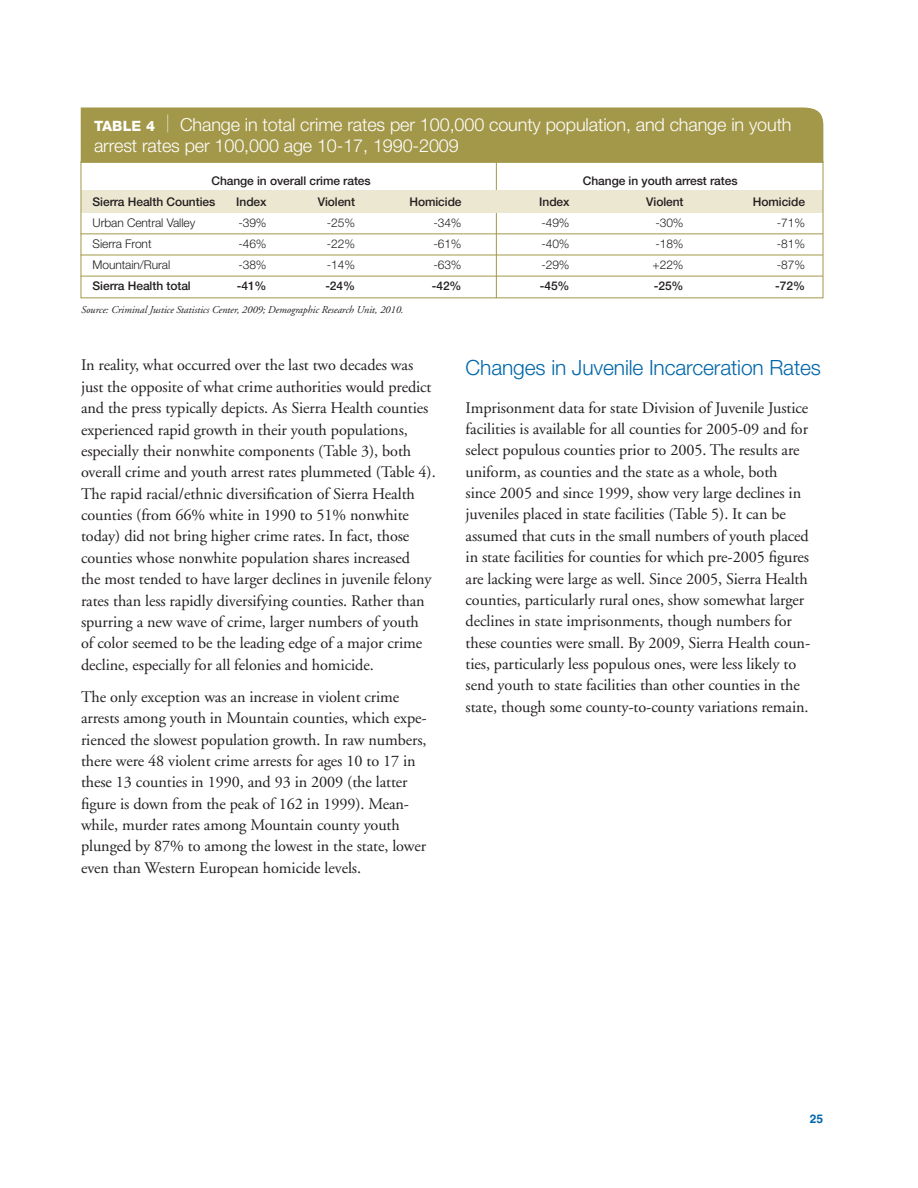
<style>
.page{position:relative;width:918px;height:1188px;background:#fff}
.page>*{position:absolute;margin:0;border:0;box-sizing:border-box;transform-origin:0 0}
.Subheads{font:300 21px "Helvetica Neue";letter-spacing:-.005em;color:#0067aa}
.Chart_Header{font:300 18px/21px "Helvetica Neue";letter-spacing:-.005em;color:#fff}
.t1{font:16.2px/21.5px "Adobe Garamond";letter-spacing:-.005em;color:#231f20}
.Chart_Data{font:500 12px "Helvetica Neue";letter-spacing:-.005em;color:#231f20}
.Chart_Data-2{font:300 12px "Helvetica Neue";letter-spacing:-.005em;color:#231f20}
.t2{font:700 12px "Helvetica";color:#0067aa}
.Chart_Source{font:italic 10.5px "Adobe Garamond";letter-spacing:-.005em;color:#231f20}
.s1{font-weight:800;font-size:14.25px}
.s2{font-weight:200;font-size:24px}
</style>
<div class="page">
<hr style="left:496px;top:157px;width:1px;height:141px;background:#a39849">
<div style="left:81px;top:191px;width:742px;height:22px;background:#ebe7d1"></div>
<div style="left:81px;top:107px;width:742px;height:54px;background:#a39849"></div>
<div style="left:81px;top:161px;width:742px;height:137px;border:1px solid #a39849"></div>
<hr style="left:81px;top:233px;width:742px;height:1px;background:#a39849">
<hr style="left:81px;top:255px;width:742px;height:1px;background:#a39849">
<hr style="left:81px;top:276px;width:742px;height:1px;background:#a39849">
<p class="Chart_Header" style="left:94px;top:113px;width:699px"><span class="s1">Table 4</span> <span class="s2">|</span> Change in total crime rates per 100,000 county population, and change in youth arrest rates per 100,000 age 10-17, 1990-2009</p>
<p class="Chart_Data" style="left:211px;top:173px;width:161px">Change in overall crime rates</p>
<p class="Chart_Data" style="left:583px;top:173px;width:156px">Change in youth arrest rates</p>
<p class="Chart_Data" style="left:93px;top:194px;width:124px">Sierra Health Counties</p>
<p class="Chart_Data" style="left:236px;top:194px;width:32px">Index</p>
<p class="Chart_Data" style="left:318px;top:194px;width:39px">Violent</p>
<p class="Chart_Data" style="left:409px;top:194px;width:54px">Homicide</p>
<p class="Chart_Data" style="left:539px;top:194px;width:32px">Index</p>
<p class="Chart_Data" style="left:646px;top:194px;width:39px">Violent</p>
<p class="Chart_Data" style="left:753px;top:194px;width:54px">Homicide</p>
<p class="Chart_Data-2" style="left:93px;top:215px;width:104px">Urban Central Valley</p>
<p class="Chart_Data-2" style="left:238px;top:215px;width:30px">-39%</p>
<p class="Chart_Data-2" style="left:327px;top:215px;width:30px">-25%</p>
<p class="Chart_Data-2" style="left:433px;top:215px;width:30px">-34%</p>
<p class="Chart_Data-2" style="left:541px;top:215px;width:30px">-49%</p>
<p class="Chart_Data-2" style="left:655px;top:215px;width:30px">-30%</p>
<p class="Chart_Data-2" style="left:777px;top:215px;width:30px">-71%</p>
<p class="Chart_Data-2" style="left:93px;top:237px;width:61px">Sierra Front</p>
<p class="Chart_Data-2" style="left:238px;top:237px;width:30px">-46%</p>
<p class="Chart_Data-2" style="left:327px;top:237px;width:30px">-22%</p>
<p class="Chart_Data-2" style="left:433px;top:237px;width:30px">-61%</p>
<p class="Chart_Data-2" style="left:541px;top:237px;width:30px">-40%</p>
<p class="Chart_Data-2" style="left:655px;top:237px;width:30px">-18%</p>
<p class="Chart_Data-2" style="left:777px;top:237px;width:30px">-81%</p>
<p class="Chart_Data-2" style="left:93px;top:258px;width:79px">Mountain/Rural</p>
<p class="Chart_Data-2" style="left:238px;top:258px;width:30px">-38%</p>
<p class="Chart_Data-2" style="left:327px;top:258px;width:30px">-14%</p>
<p class="Chart_Data-2" style="left:433px;top:258px;width:30px">-63%</p>
<p class="Chart_Data-2" style="left:541px;top:258px;width:30px">-29%</p>
<p class="Chart_Data-2" style="left:653px;top:258px;width:32px">+22%</p>
<p class="Chart_Data-2" style="left:777px;top:258px;width:30px">-87%</p>
<p class="Chart_Data" style="left:93px;top:279px;width:100px">Sierra Health total</p>
<p class="Chart_Data" style="left:237px;top:279px;width:31px">-41%</p>
<p class="Chart_Data" style="left:325px;top:279px;width:31px">-24%</p>
<p class="Chart_Data" style="left:432px;top:279px;width:31px">-42%</p>
<p class="Chart_Data" style="left:540px;top:279px;width:31px">-45%</p>
<p class="Chart_Data" style="left:654px;top:279px;width:31px">-25%</p>
<p class="Chart_Data" style="left:775px;top:279px;width:31px">-72%</p>
<p class="Chart_Source" style="left:81px;top:304px;width:324px">Source: Criminal Justice Statistics Center, 2009; Demographic Research Unit, 2010.</p>
<p class="t1" style="left:81px;top:355px;width:356px">In reality, what occurred over the last two decades was just the opposite of what crime authorities would predict and the press typically depicts. As Sierra Health counties experienced rapid growth in their youth populations, especially their nonwhite components (Table 3), both overall crime and youth arrest rates plummeted (Table 4).<br>The rapid racial/ethnic diversification of Sierra Health counties (from 66% white in 1990 to 51% nonwhite today) did not bring higher crime rates. In fact, those counties whose nonwhite population shares increased<br>the most tended to have larger declines in juvenile felony rates than less rapidly diversifying counties. Rather than spurring a new wave of crime, larger numbers of youth<br>of color seemed to be the leading edge of a major crime decline, especially for all felonies and homicide.</p>
<p class="t1" style="left:81px;top:686px;width:347px">The only exception was an increase in violent crime arrests among youth in Mountain counties, which expe&shy;rienced the slowest population growth. In raw numbers, there were 48 violent crime arrests for ages 10 to 17 in these 13 counties in 1990, and 93 in 2009 (the latter figure is down from the peak of 162 in 1999). Mean&shy;while, murder rates among Mountain county youth plunged by 87% to among the lowest in the state, lower even than Western European homicide levels.</p>
<p class="Subheads" style="left:466px;top:355px;width:357px">Changes in Juvenile Incarceration Rates</p>
<p class="t1" style="left:466px;top:397px;width:346px">Imprisonment data for state Division of Juvenile Justice facilities is available for all counties for 2005-09 and for select populous counties prior to 2005. The results are uniform, as counties and the state as a whole, both since 2005 and since 1999, show very large declines in juveniles placed in state facilities (Table 5). It can be assumed that cuts in the small numbers of youth placed in state facilities for counties for which pre-2005 figures are lacking were large as well. Since 2005, Sierra Health counties, particularly rural ones, show somewhat larger declines in state imprisonments, though numbers for these counties were small. By 2009, Sierra Health coun&shy;ties, particularly less populous ones, were less likely to send youth to state facilities than other counties in the state, though some county-to-county variations remain.</p>
<p class="t2" style="left:810px;top:1111px;width:15px">25</p>
</div>
